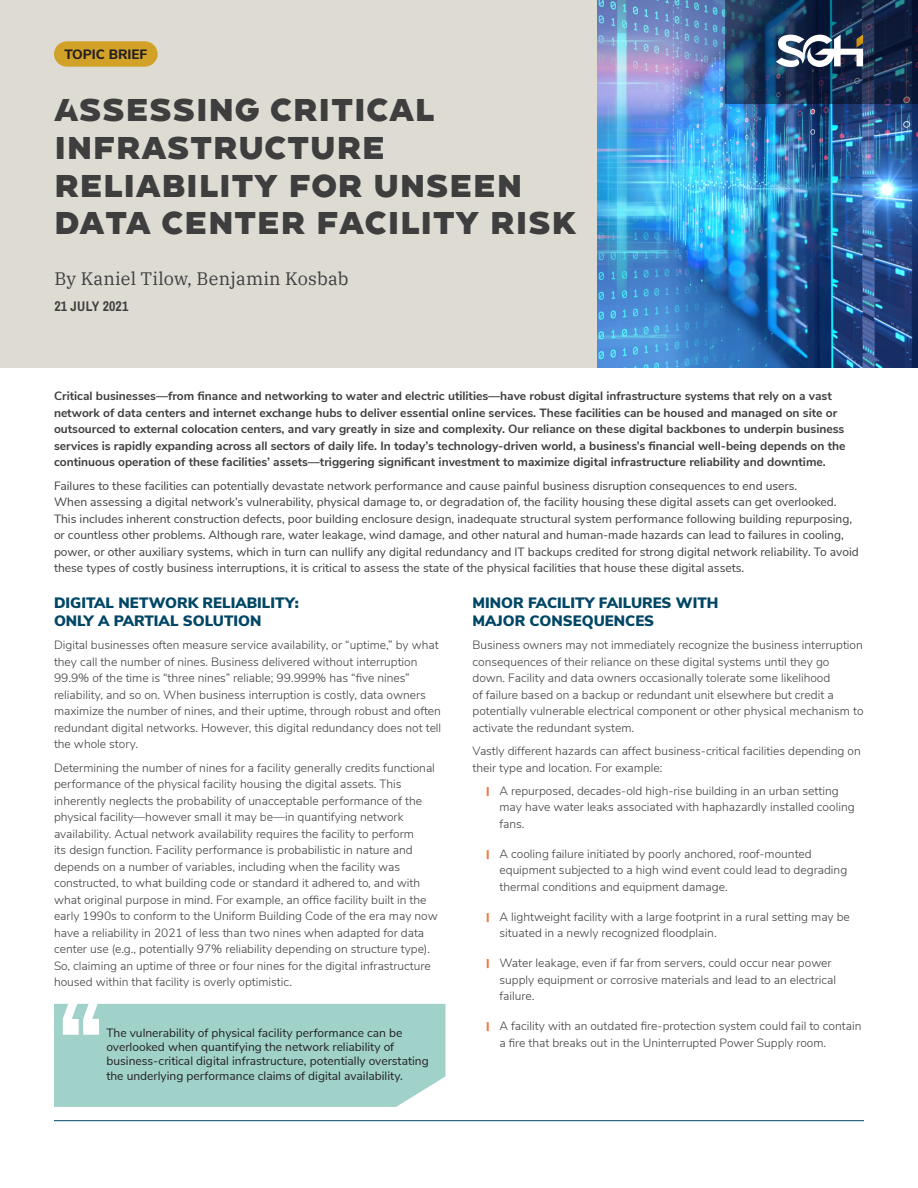
<style>
.page{position:relative;width:918px;height:1188px;background:#fff}
.page>*{position:absolute;margin:0;border:0;box-sizing:border-box;transform-origin:0 0}
.Topic_Brief_Title_Te{font:900 31.5px/37.8px "Conneqt SGH";letter-spacing:.01em;color:#3e3e3f}
.Topic_Brief_Authors{font:18px "IBM Plex Serif";letter-spacing:.01em;color:#3e3e3f}
.Topic_Brief_Subheade{font:900 15px/18px "Nunito Sans";color:#004665}
.Topic_Brief_Date{font:700 15px "Pragati Narrow";letter-spacing:.01em;color:#3e3e3f}
.t1{font:800 13.5px "Nunito Sans";color:#231f20}
.Topic_Brief_Main_Bod{font:300 12px/16.5px "Nunito Sans";color:#3e3e3f}
.Topic_Brief_Main_Bod-2{font:12px/16.5px "Nunito Sans";color:#3e3e3f}
.Topic_Brief_Main_Bod-3{font:700 12px/16.5px "Nunito Sans";color:#3e3e3f}
.t2{font:12px/14.4px "Nunito Sans";color:#231f20}
.s1{font-family:"Conneqt";font-weight:900;font-size:9.75px;color:#f3743d}
</style>
<div class="page">
<div style="left:0;top:0;width:917px;height:368px;background:#dedbd3"></div>
<img style="left:597px;top:0;width:321px;height:368px">
<div style="left:54px;top:41px;width:104px;height:26px;background:#d2a128;border-radius:13px"></div>
<hr style="left:54px;top:1120px;width:810px;height:1px;background:#004665">
<svg style="left:726px;top:0;width:192px;height:104px;background:#183254"></svg>
<svg style="left:776px;top:35px;width:87px;height:32px;background:#89929f"></svg>
<div style="left:54px;top:1003px;width:392px;height:104px;background:#a0d2ca"></div>
<p class="t1" style="left:64px;top:45px;width:84px">TOPIC BRIEF</p>
<p class="Topic_Brief_Title_Te" style="left:54px;top:90px;width:523px">ASSESSING CRITICAL<br>INFRASTRUCTURE<br>RELIABILITY FOR UNSEEN<br>DATA CENTER FACILITY RISK</p>
<p class="Topic_Brief_Authors" style="left:54px;top:265px;width:296px">By Kaniel Tilow, Benjamin Kosbab</p>
<p class="Topic_Brief_Date" style="left:54px;top:297px;width:75px">21 JULY 2021</p>
<p class="Topic_Brief_Main_Bod-3" style="left:54px;top:387px;width:793px">Critical businesses—from finance and networking to water and electric utilities—have robust digital infrastructure systems that rely on a vast network of data centers and internet exchange hubs to deliver essential online services. These facilities can be housed and managed on site or outsourced to external colocation centers, and vary greatly in size and complexity. Our reliance on these digital backbones to underpin business services is rapidly expanding across all sectors of daily life. In today’s technology-driven world, a business’s financial well-being depends on the continuous operation of these facilities’ assets—triggering significant investment to maximize digital infrastructure reliability and downtime.</p>
<p class="Topic_Brief_Main_Bod-2" style="left:54px;top:476px;width:806px">Failures to these facilities can potentially devastate network performance and cause painful business disruption consequences to end users.<br>When assessing a digital network’s vulnerability, physical damage to, or degradation of, the facility housing these digital assets can get overlooked.<br>This includes inherent construction defects, poor building enclosure design, inadequate structural system performance following building repurposing, or countless other problems. Although rare, water leakage, wind damage, and other natural and human-made hazards can lead to failures in cooling, power, or other auxiliary systems, which in turn can nullify any digital redundancy and IT backups credited for strong digital network reliability. To avoid these types of costly business interruptions, it is critical to assess the state of the physical facilities that house these digital assets.</p>
<p class="Topic_Brief_Subheade" style="left:54px;top:593px;width:247px">DIGITAL NETWORK RELIABILITY:<br>ONLY A PARTIAL SOLUTION</p>
<p class="Topic_Brief_Main_Bod" style="left:54px;top:636px;width:389px">Digital businesses often measure service availability, or “uptime,” by what they call the number of nines. Business delivered without interruption 99.9% of the time is “three nines” reliable; 99.999% has “five nines” reliability, and so on. When business interruption is costly, data owners maximize the number of nines, and their uptime, through robust and often redundant digital networks. However, this digital redundancy does not tell the whole story.</p>
<p class="Topic_Brief_Main_Bod" style="left:54px;top:759px;width:385px">Determining the number of nines for a facility generally credits functional performance of the physical facility housing the digital assets. This inherently neglects the probability of unacceptable performance of the physical facility—however small it may be—in quantifying network availability. Actual network availability requires the facility to perform<br>its design function. Facility performance is probabilistic in nature and depends on a number of variables, including when the facility was constructed, to what building code or standard it adhered to, and with what original purpose in mind. For example, an office facility built in the early 1990s to conform to the Uniform Building Code of the era may now have a reliability in 2021 of less than two nines when adapted for data center use (e.g., potentially 97% reliability depending on structure type).<br>So, claiming an uptime of three or four nines for the digital infrastructure housed within that facility is overly optimistic.</p>
<p class="t2" style="left:106px;top:1024px;width:324px">The vulnerability of physical facility performance can be overlooked when quantifying the network reliability of business-critical digital infrastructure, potentially overstating the underlying performance claims of digital availability.</p>
<p class="Topic_Brief_Subheade" style="left:472px;top:593px;width:248px">MINOR FACILITY FAILURES WITH<br>MAJOR CONSEQUENCES</p>
<p class="Topic_Brief_Main_Bod" style="left:472px;top:636px;width:393px">Business owners may not immediately recognize the business interruption consequences of their reliance on these digital systems until they go down. Facility and data owners occasionally tolerate some likelihood<br>of failure based on a backup or redundant unit elsewhere but credit a potentially vulnerable electrical component or other physical mechanism to activate the redundant system.</p>
<p class="Topic_Brief_Main_Bod" style="left:472px;top:742px;width:390px">Vastly different hazards can affect business-critical facilities depending on their type and location. For example:</p>
<p class="Topic_Brief_Main_Bod" style="left:500px;top:782px;width:357px;text-indent:-14px"><span class="s1">|</span> A repurposed, decades-old high-rise building in an urban setting may have water leaks associated with haphazardly installed cooling fans.</p>
<p class="Topic_Brief_Main_Bod" style="left:500px;top:845px;width:349px;text-indent:-14px"><span class="s1">|</span> A cooling failure initiated by poorly anchored, roof-mounted equipment subjected to a high wind event could lead to degrading thermal conditions and equipment damage.</p>
<p class="Topic_Brief_Main_Bod" style="left:500px;top:908px;width:352px;text-indent:-14px"><span class="s1">|</span> A lightweight facility with a large footprint in a rural setting may be situated in a newly recognized floodplain.</p>
<p class="Topic_Brief_Main_Bod" style="left:500px;top:954px;width:338px;text-indent:-14px"><span class="s1">|</span> Water leakage, even if far from servers, could occur near power supply equipment or corrosive materials and lead to an electrical failure.</p>
<p class="Topic_Brief_Main_Bod" style="left:500px;top:1017px;width:363px;text-indent:-14px"><span class="s1">|</span> A facility with an outdated fire-protection system could fail to contain a fire that breaks out in the Uninterrupted Power Supply room.</p>
</div>
